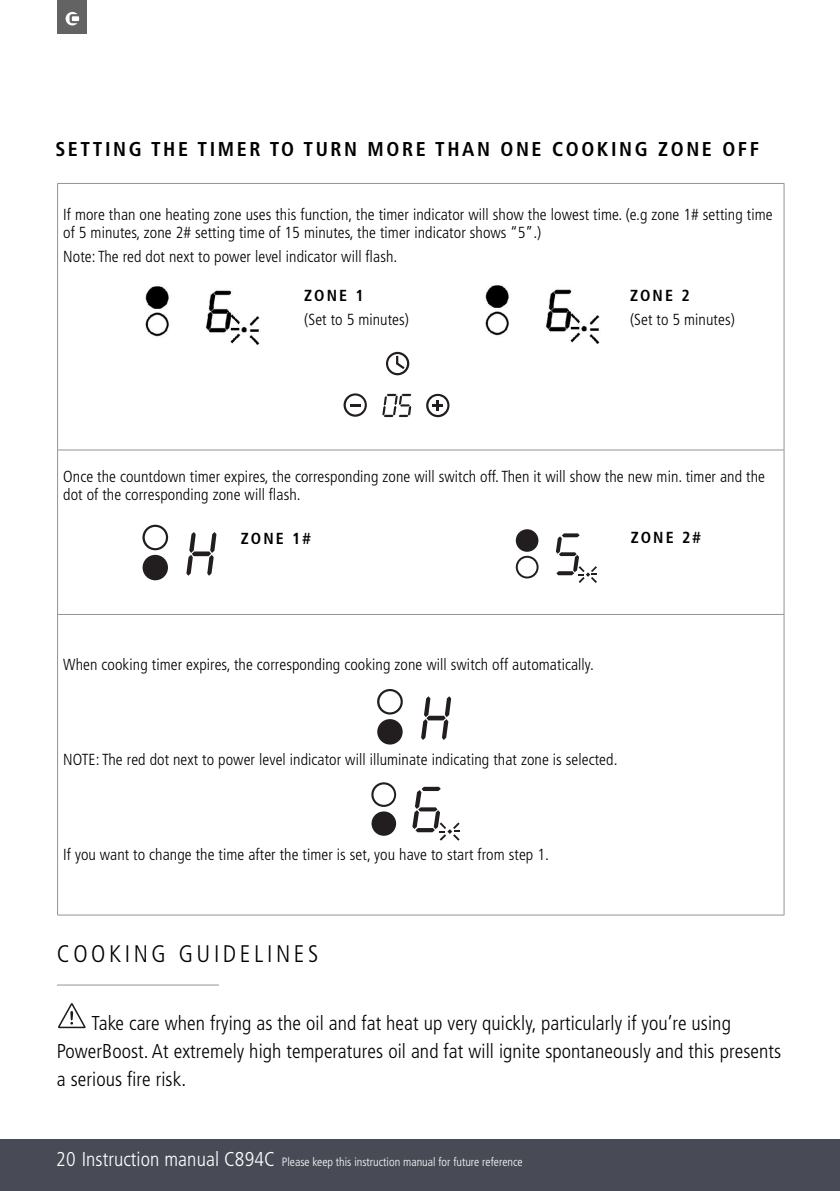
<style>
.page{position:relative;width:840px;height:1191px;background:#fff}
.page>*{position:absolute;margin:0;border:0;box-sizing:border-box;transform-origin:0 0}
.t1{font:300 condensed 24px "Frutiger";letter-spacing:.15em;color:#000}
.t2{font:300 condensed 20px/28px "Frutiger";letter-spacing:.005em;color:#000}
.t3{font:700 condensed 20px "Frutiger";letter-spacing:.13em;color:#000}
.t4{font:300 condensed 16px/18px "Frutiger";letter-spacing:.005em;color:#000}
.t5{font:700 condensed 16px "Frutiger";letter-spacing:.13em;color:#000}
.t6{font:13.4px "Verdana";letter-spacing:.005em;color:#000}
.t7{font:300 condensed 12px "Frutiger";color:#fff}
.s1{font-size:20px}
</style>
<div class="page">
<div style="left:0;top:1139px;width:839px;height:52px;background:#484b55"></div>
<div style="left:57px;top:0;width:30px;height:34px;background:#636363"></div>
<svg style="left:66px;top:12px;width:13px;height:13px"></svg>
<hr style="left:57px;top:183px;width:726px;height:1px;background:#939393">
<hr style="left:57px;top:184px;width:1px;height:266px;background:#939393">
<hr style="left:783px;top:184px;width:1px;height:266px;background:#939393">
<hr style="left:57px;top:449px;width:726px;height:1px;background:#939393">
<hr style="left:57px;top:450px;width:1px;height:164px;background:#939393">
<hr style="left:783px;top:450px;width:1px;height:164px;background:#939393">
<hr style="left:57px;top:614px;width:726px;height:1px;background:#939393">
<hr style="left:57px;top:614px;width:1px;height:300px;background:#939393">
<hr style="left:783px;top:614px;width:1px;height:300px;background:#939393">
<hr style="left:57px;top:914px;width:726px;height:1px;background:#939393">
<img style="left:145px;top:286px;width:115px;height:59px">
<img style="left:485px;top:285px;width:114px;height:58px">
<svg style="left:343px;top:393px;width:23px;height:24px"></svg>
<svg style="left:426px;top:394px;width:23px;height:23px"></svg>
<svg style="left:386px;top:352px;width:23px;height:23px"></svg>
<svg style="left:382px;top:394px;width:29px;height:23px"></svg>
<svg style="left:186px;top:532px;width:30px;height:44px"></svg>
<svg style="left:142px;top:525px;width:26px;height:55px"></svg>
<svg style="left:515px;top:529px;width:23px;height:49px"></svg>
<svg style="left:555px;top:533px;width:41px;height:50px"></svg>
<svg style="left:421px;top:696px;width:30px;height:44px"></svg>
<svg style="left:377px;top:689px;width:25px;height:55px"></svg>
<svg style="left:371px;top:782px;width:25px;height:53px"></svg>
<svg style="left:412px;top:787px;width:47px;height:53px"></svg>
<hr style="left:57px;top:984px;width:162px;height:1px;background:#939393">
<svg style="left:58px;top:1003px;width:27px;height:26px"></svg>
<p class="t3" style="left:55px;top:141px;width:704px">SETTING THE TIMER TO TURN MORE THAN ONE COOKING ZONE OFF</p>
<p class="t4" style="left:63px;top:207px;width:710px">If more than one heating zone uses this function, the timer indicator will show the lowest time. (e.g zone 1# setting time of 5 minutes, zone 2# setting time of 15 minutes, the timer indicator shows “5”.)</p>
<p class="t4" style="left:63px;top:249px;width:335px">Note: The red dot next to power level indicator will flash.</p>
<p class="t5" style="left:304px;top:289px;width:61px">ZONE 1</p>
<p class="t5" style="left:629px;top:289px;width:61px">ZONE 2</p>
<p class="t4" style="left:304px;top:312px;width:106px">(Set to 5 minutes)</p>
<p class="t4" style="left:629px;top:312px;width:106px">(Set to 5 minutes)</p>
<p class="t4" style="left:63px;top:468px;width:703px">Once the countdown timer expires, the corresponding zone will switch off. Then it will show the new min. timer and the dot of the corresponding zone will flash.</p>
<p class="t5" style="left:241px;top:531px;width:72px">ZONE 1#</p>
<p class="t5" style="left:630px;top:531px;width:72px">ZONE 2#</p>
<p class="t4" style="left:63px;top:657px;width:532px">When cooking timer expires, the corresponding cooking zone will switch off automatically.</p>
<p class="t6" style="left:347px;top:751px;width:144px">r level indicator will il</p>
<p class="t4" style="left:63px;top:752px;width:555px">NOTE: The red dot next to power level indicator will illuminate indicating that zone is selected.</p>
<p class="t4" style="left:63px;top:846px;width:487px">If you want to change the time after the timer is set, you have to start from step 1.</p>
<h1 class="t1" style="left:57px;top:943px;width:263px">COOKING GUIDELINES</h1>
<p class="t2" style="left:57px;top:1010px;width:725px;text-indent:35px">Take care when frying as the oil and fat heat up very quickly, particularly if you’re using<br>PowerBoost. At extremely high temperatures oil and fat will ignite spontaneously and this presents a serious fire risk.</p>
<p class="t7" style="left:56px;top:1157px;width:467px"><span class="s1">20 Instruction manual C894C</span> Please keep this instruction manual for future reference</p>
</div>
